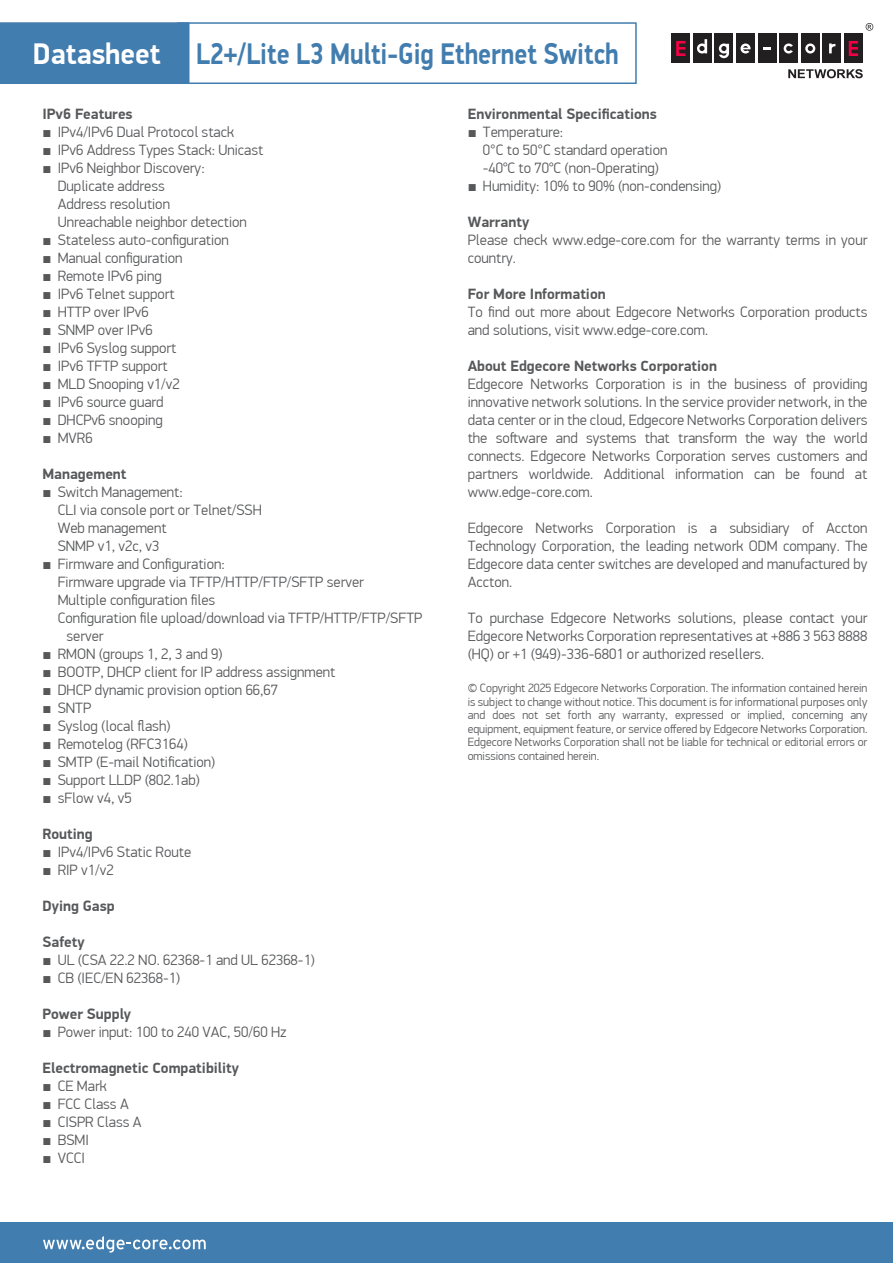
<style>
.page{position:relative;width:893px;height:1263px;background:#fff}
.page>*{position:absolute;margin:0;border:0;box-sizing:border-box;transform-origin:0 0}
.t1{font:700 30px "PF Din Display Pro";color:#427daf;scale:.85 1}
.t2{font:300 15px/18px "PF Din Display Pro";color:#57585a}
.t3{font:700 15px "PF Din Display Pro";color:#57585a}
.t4{font:300 12px/13.5px "PF Din Display Pro";color:#57585a;text-align:justify}
.s1{color:#fff}
.s2{font-family:"Arial";font-weight:400}
</style>
<div class="page">
<div style="left:0;top:1223px;width:893px;height:40px;background:#427daf"></div>
<svg style="left:43px;top:1236px;width:163px;height:17px"></svg>
<div style="left:671px;top:34px;width:19px;height:29px;background:#221f21"></div>
<div style="left:693px;top:34px;width:19px;height:29px;background:#221f21"></div>
<div style="left:715px;top:34px;width:18px;height:29px;background:#221f21"></div>
<div style="left:736px;top:34px;width:19px;height:29px;background:#221f21"></div>
<div style="left:758px;top:34px;width:18px;height:29px;background:#221f21"></div>
<div style="left:779px;top:34px;width:19px;height:29px;background:#221f21"></div>
<div style="left:801px;top:34px;width:19px;height:29px;background:#221f21"></div>
<div style="left:823px;top:34px;width:18px;height:29px;background:#221f21"></div>
<svg style="left:676px;top:41px;width:9px;height:15px"></svg>
<div style="left:844px;top:34px;width:19px;height:29px;background:#221f21"></div>
<svg style="left:849px;top:41px;width:9px;height:15px"></svg>
<svg style="left:764px;top:47px;width:7px;height:3px"></svg>
<svg style="left:697px;top:39px;width:10px;height:15px"></svg>
<svg style="left:805px;top:43px;width:10px;height:11px"></svg>
<svg style="left:829px;top:43px;width:6px;height:10px"></svg>
<svg style="left:784px;top:43px;width:9px;height:11px"></svg>
<svg style="left:719px;top:43px;width:10px;height:15px"></svg>
<svg style="left:788px;top:69px;width:75px;height:9px"></svg>
<svg style="left:740px;top:44px;width:11px;height:10px"></svg>
<svg style="left:866px;top:23px;width:7px;height:8px"></svg>
<div style="left:0;top:22px;width:189px;height:62px;background:#427daf;border:2px solid #427daf"></div>
<div style="left:177px;top:22px;width:460px;height:62px;border:2px solid #427daf"></div>
<h1 class="t1" style="left:33px;top:36px;width:691px"><span class="s1">Datasheet</span> L2+/Lite L3 Multi-Gig Ethernet Switch</h1>
<p class="t3" style="left:43px;top:105px;width:92px">IPv6 Features</p>
<p class="t2" style="left:43px;top:123px;width:193px"><span class="s2">■</span> IPv4/IPv6 Dual Protocol stack</p>
<p class="t2" style="left:43px;top:141px;width:222px"><span class="s2">■</span> IPv6 Address Types Stack: Unicast</p>
<p class="t2" style="left:58px;top:159px;width:191px;text-indent:-15px"><span class="s2">■</span> IPv6 Neighbor Discovery:<br>Duplicate address<br>Address resolution<br>Unreachable neighbor detection</p>
<p class="t2" style="left:43px;top:231px;width:188px"><span class="s2">■</span> Stateless auto-configuration</p>
<p class="t2" style="left:43px;top:249px;width:141px"><span class="s2">■</span> Manual configuration</p>
<p class="t2" style="left:43px;top:267px;width:121px"><span class="s2">■</span> Remote IPv6 ping</p>
<p class="t2" style="left:43px;top:285px;width:134px"><span class="s2">■</span> IPv6 Telnet support</p>
<p class="t2" style="left:43px;top:303px;width:108px"><span class="s2">■</span> HTTP over IPv6</p>
<p class="t2" style="left:43px;top:321px;width:112px"><span class="s2">■</span> SNMP over IPv6</p>
<p class="t2" style="left:43px;top:339px;width:135px"><span class="s2">■</span> IPv6 Syslog support</p>
<p class="t2" style="left:43px;top:357px;width:127px"><span class="s2">■</span> IPv6 TFTP support</p>
<p class="t2" style="left:43px;top:375px;width:139px"><span class="s2">■</span> MLD Snooping v1/v2</p>
<p class="t2" style="left:43px;top:393px;width:123px"><span class="s2">■</span> IPv6 source guard</p>
<p class="t2" style="left:43px;top:411px;width:122px"><span class="s2">■</span> DHCPv6 snooping</p>
<p class="t2" style="left:43px;top:429px;width:52px"><span class="s2">■</span> MVR6</p>
<p class="t3" style="left:43px;top:465px;width:86px">Management</p>
<p class="t2" style="left:58px;top:483px;width:206px;text-indent:-15px"><span class="s2">■</span> Switch Management:<br>CLI via console port or Telnet/SSH<br>Web management<br>SNMP v1, v2c, v3</p>
<p class="t2" style="left:43px;top:555px;width:184px"><span class="s2">■</span> Firmware and Configuration:</p>
<p class="t2" style="left:58px;top:573px;width:308px">Firmware upgrade via TFTP/HTTP/FTP/SFTP server</p>
<p class="t2" style="left:58px;top:591px;width:159px">Multiple configuration files</p>
<p class="t2" style="left:58px;top:609px;width:366px">Configuration file upload/download via TFTP/HTTP/FTP/SFTP</p>
<p class="t2" style="left:67px;top:627px;width:39px">server</p>
<p class="t2" style="left:43px;top:645px;width:182px"><span class="s2">■</span> RMON (groups 1, 2, 3 and 9)</p>
<p class="t2" style="left:43px;top:663px;width:294px"><span class="s2">■</span> BOOTP, DHCP client for IP address assignment</p>
<p class="t2" style="left:43px;top:681px;width:237px"><span class="s2">■</span> DHCP dynamic provision option 66,67</p>
<p class="t2" style="left:43px;top:699px;width:50px"><span class="s2">■</span> SNTP</p>
<p class="t2" style="left:43px;top:717px;width:129px"><span class="s2">■</span> Syslog (local flash)</p>
<p class="t2" style="left:43px;top:735px;width:147px"><span class="s2">■</span> Remotelog (RFC3164)</p>
<p class="t2" style="left:43px;top:753px;width:174px"><span class="s2">■</span> SMTP (E-mail Notification)</p>
<p class="t2" style="left:43px;top:771px;width:159px"><span class="s2">■</span> Support LLDP (802.1ab)</p>
<p class="t2" style="left:43px;top:789px;width:91px"><span class="s2">■</span> sFlow v4, v5</p>
<p class="t3" style="left:43px;top:825px;width:52px">Routing</p>
<p class="t2" style="left:43px;top:843px;width:150px"><span class="s2">■</span> IPv4/IPv6 Static Route</p>
<p class="t2" style="left:43px;top:861px;width:73px"><span class="s2">■</span> RIP v1/v2</p>
<p class="t3" style="left:43px;top:897px;width:74px">Dying Gasp</p>
<p class="t3" style="left:43px;top:933px;width:44px">Safety</p>
<p class="t2" style="left:43px;top:951px;width:274px"><span class="s2">■</span> UL (CSA 22.2 NO. 62368-1 and UL 62368-1)</p>
<p class="t2" style="left:43px;top:969px;width:139px"><span class="s2">■</span> CB (IEC/EN 62368-1)</p>
<p class="t3" style="left:43px;top:1005px;width:90px">Power Supply</p>
<p class="t2" style="left:43px;top:1023px;width:246px"><span class="s2">■</span> Power input: 100 to 240 VAC, 50/60 Hz</p>
<p class="t3" style="left:43px;top:1059px;width:198px">Electromagnetic Compatibility</p>
<p class="t2" style="left:43px;top:1077px;width:66px"><span class="s2">■</span> CE Mark</p>
<p class="t2" style="left:43px;top:1095px;width:88px"><span class="s2">■</span> FCC Class A</p>
<p class="t2" style="left:43px;top:1113px;width:101px"><span class="s2">■</span> CISPR Class A</p>
<p class="t2" style="left:43px;top:1131px;width:48px"><span class="s2">■</span> BSMI</p>
<p class="t2" style="left:43px;top:1149px;width:44px"><span class="s2">■</span> VCCI</p>
<p class="t3" style="left:468px;top:105px;width:191px">Environmental Specifications</p>
<p class="t2" style="left:483px;top:123px;width:186px;text-indent:-15px"><span class="s2">■</span> Temperature:<br>0°C to 50°C standard operation -40℃ to 70℃ (non-Operating)</p>
<p class="t2" style="left:468px;top:177px;width:255px"><span class="s2">■</span> Humidity: 10% to 90% (non-condensing)</p>
<p class="t3" style="left:468px;top:213px;width:63px">Warranty</p>
<p class="t2" style="left:468px;top:231px;width:401px">Please check www.edge-core.com for the warranty terms in your country.</p>
<p class="t3" style="left:468px;top:285px;width:139px">For More Information</p>
<p class="t2" style="left:468px;top:303px;width:401px">To find out more about Edgecore Networks Corporation products and solutions, visit www.edge-core.com.</p>
<p class="t3" style="left:468px;top:357px;width:251px">About Edgecore Networks Corporation</p>
<p class="t2" style="left:468px;top:375px;width:401px;text-align:justify">Edgecore Networks Corporation is in the business of providing innovative network solutions. In the service provider network, in the data center or in the cloud, Edgecore Networks Corporation delivers the soſtware and systems that transform the way the world connects. Edgecore Networks Corporation serves customers and partners worldwide. Additional information can be found at www.edge-core.com.</p>
<p class="t2" style="left:468px;top:519px;width:401px;text-align:justify">Edgecore Networks Corporation is a subsidiary of Accton Technology Corporation, the leading network ODM company. The Edgecore data center switches are developed and manufactured by Accton.</p>
<p class="t2" style="left:468px;top:609px;width:401px;text-align:justify">To purchase Edgecore Networks solutions, please contact your Edgecore Networks Corporation representatives at +886 3 563 8888 (HQ) or +1 (949)-336-6801 or authorized resellers.</p>
<p class="t4" style="left:468px;top:681px;width:401px">© Copyright 2025 Edgecore Networks Corporation. The information contained herein is subject to change without notice. This document is for informational purposes only and does not set forth any warranty, expressed or implied, concerning any equipment, equipment feature, or service offered by Edgecore Networks Corporation.<br>Edgecore Networks Corporation shall not be liable for technical or editorial errors or omissions contained herein.</p>
</div>
